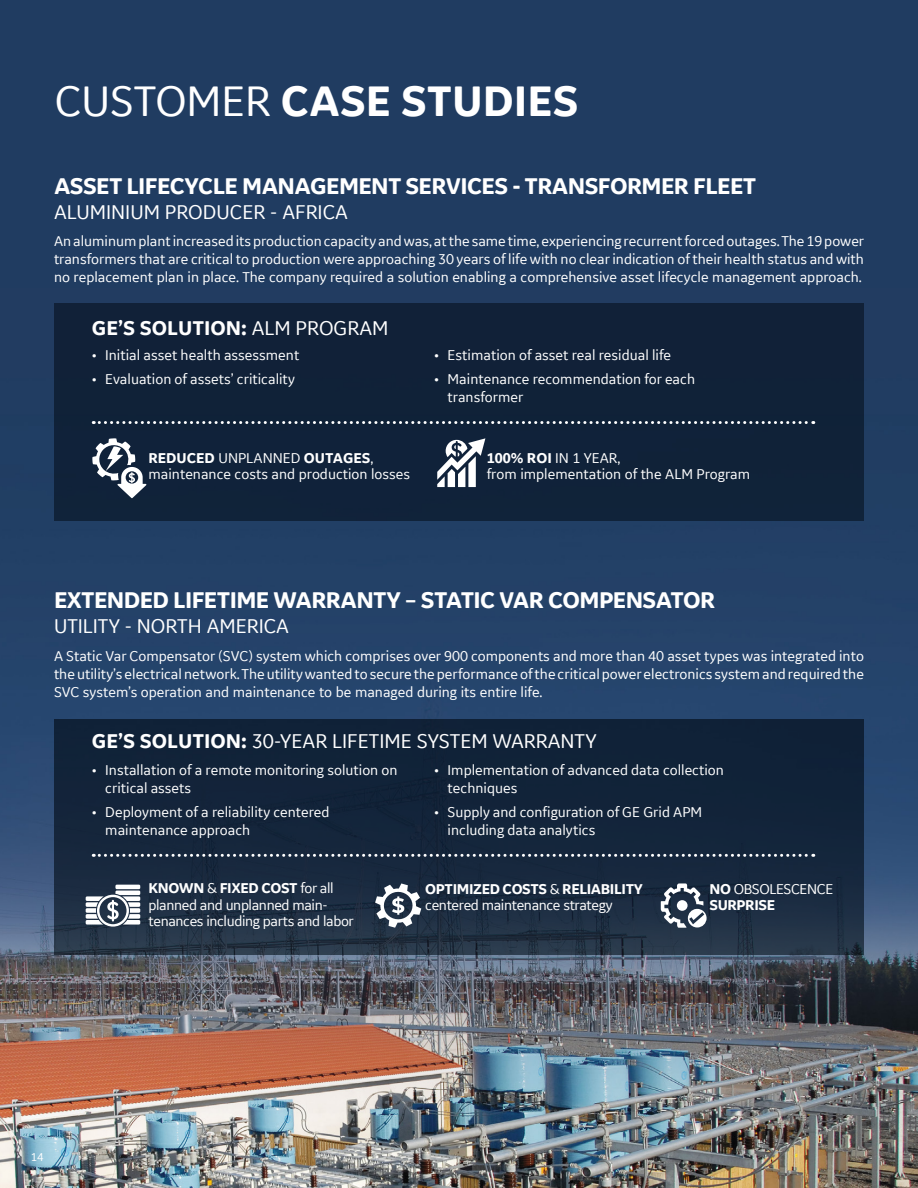
<style>
.page{position:relative;width:918px;height:1188px;background:#fff}
.page>*{position:absolute;margin:0;border:0;box-sizing:border-box;transform-origin:0 0}
.t1{font:700 45px "GE Inspira Sans";color:#fff}
.t2{font:700 24px "GE Inspira Sans";letter-spacing:-.025em;color:#fff}
.t3{font:21px "GE Inspira Sans";color:#fff}
.t4{font:700 21px "GE Inspira Sans";color:#fff}
.t5{font:15px/18px "GE Inspira Sans";color:#fff}
.t6{font:15px/16.5px "GE Inspira Sans";letter-spacing:-.025em;color:#fff}
.t7{font:12px "GE Inspira Sans";color:#fff}
.s1{font-weight:400}
.s2{font-weight:700}
</style>
<div class="page">
<img style="left:0;top:0;width:918px;height:1188px">
<div style="left:54px;top:304px;width:810px;height:217px;background:#102238"></div>
<svg style="left:93px;top:421px;width:721px;height:3px"></svg>
<svg style="left:437px;top:438px;width:48px;height:49px"></svg>
<div style="left:54px;top:719px;width:810px;height:235px;background:linear-gradient(to bottom,#0b1e35,#223245)"></div>
<svg style="left:93px;top:854px;width:721px;height:3px"></svg>
<hr style="left:115px;top:885px;width:25px;height:4px;background:#fff">
<svg style="left:86px;top:891px;width:54px;height:36px"></svg>
<svg style="left:375px;top:883px;width:46px;height:45px"></svg>
<svg style="left:661px;top:883px;width:46px;height:45px"></svg>
<svg style="left:92px;top:438px;width:54px;height:60px"></svg>
<h1 class="t1" style="left:55px;top:74px;width:525px"><span class="s1">CUSTOMER</span> CASE STUDIES</h1>
<h2 class="t2" style="left:54px;top:171px;width:704px">ASSET LIFECYCLE MANAGEMENT SERVICES - TRANSFORMER FLEET</h2>
<h3 class="t3" style="left:54px;top:199px;width:295px">ALUMINIUM PRODUCER - AFRICA</h3>
<p class="t5" style="left:54px;top:231px;width:812px;text-align:justify">An aluminum plant increased its production capacity and was, at the same time, experiencing recurrent forced outages. The 19 power transformers that are critical to production were approaching 30 years of life with no clear indication of their health status and with no replacement plan in place. The company required a solution enabling a comprehensive asset lifecycle management approach.</p>
<h3 class="t4" style="left:92px;top:315px;width:298px">GE’S SOLUTION: <span class="s1">ALM PROGRAM</span></h3>
<p class="t5" style="left:92px;top:346px;width:209px">• Initial asset health assessment</p>
<p class="t5" style="left:92px;top:369px;width:205px">• Evaluation of assets’ criticality</p>
<p class="t5" style="left:434px;top:346px;width:238px">• Estimation of asset real residual life</p>
<p class="t5" style="left:448px;top:369px;width:249px;text-indent:-14px">• Maintenance recommendation for each transformer</p>
<p class="t5" style="left:148px;top:449px;width:263px;line-height:16.5px"><span class="s2">REDUCED</span> UNPLANNED <span class="s2">OUTAGES</span>, maintenance costs and production losses</p>
<p class="t5" style="left:487px;top:449px;width:265px;line-height:16.5px"><span class="s2">100% ROI</span> IN 1 YEAR,<br>from implementation of the ALM Program</p>
<h2 class="t2" style="left:54px;top:585px;width:663px">EXTENDED LIFETIME WARRANTY – STATIC VAR COMPENSATOR</h2>
<h3 class="t3" style="left:54px;top:613px;width:237px">UTILITY - NORTH AMERICA</h3>
<p class="t5" style="left:54px;top:646px;width:812px;text-align:justify">A Static Var Compensator (SVC) system which comprises over 900 components and more than 40 asset types was integrated into the utility’s electrical network. The utility wanted to secure the performance of the critical power electronics system and required the SVC system’s operation and maintenance to be managed during its entire life.</p>
<h3 class="t3" style="left:92px;top:728px;width:507px"><span class="s2">GE’S SOLUTION:</span> 30-YEAR LIFETIME SYSTEM WARRANTY</h3>
<p class="t5" style="left:448px;top:761px;width:278px;text-indent:-14px">• Implementation of advanced data collection techniques</p>
<p class="t5" style="left:448px;top:802px;width:256px;text-indent:-14px">• Supply and configuration of GE Grid APM including data analytics</p>
<p class="t5" style="left:105px;top:761px;width:294px;text-indent:-13px">• Installation of a remote monitoring solution on critical assets</p>
<p class="t5" style="left:105px;top:802px;width:226px;text-indent:-13px">• Deployment of a reliability centered maintenance approach</p>
<p class="t6" style="left:148px;top:880px;width:207px"><span class="s2">KNOWN</span> &amp; <span class="s2">FIXED COST</span> for all planned and unplanned main&shy;tenances including parts and labor</p>
<p class="t6" style="left:425px;top:880px;width:219px"><span class="s2">OPTIMIZED COSTS</span> &amp; <span class="s2">RELIABILITY </span>centered maintenance strategy</p>
<p class="t6" style="left:710px;top:880px;width:125px"><span class="s2">NO</span> OBSOLESCENCE<br><span class="s2">SURPRISE</span></p>
<p class="t7" style="left:31px;top:1149px;width:14px">14</p>
</div>
